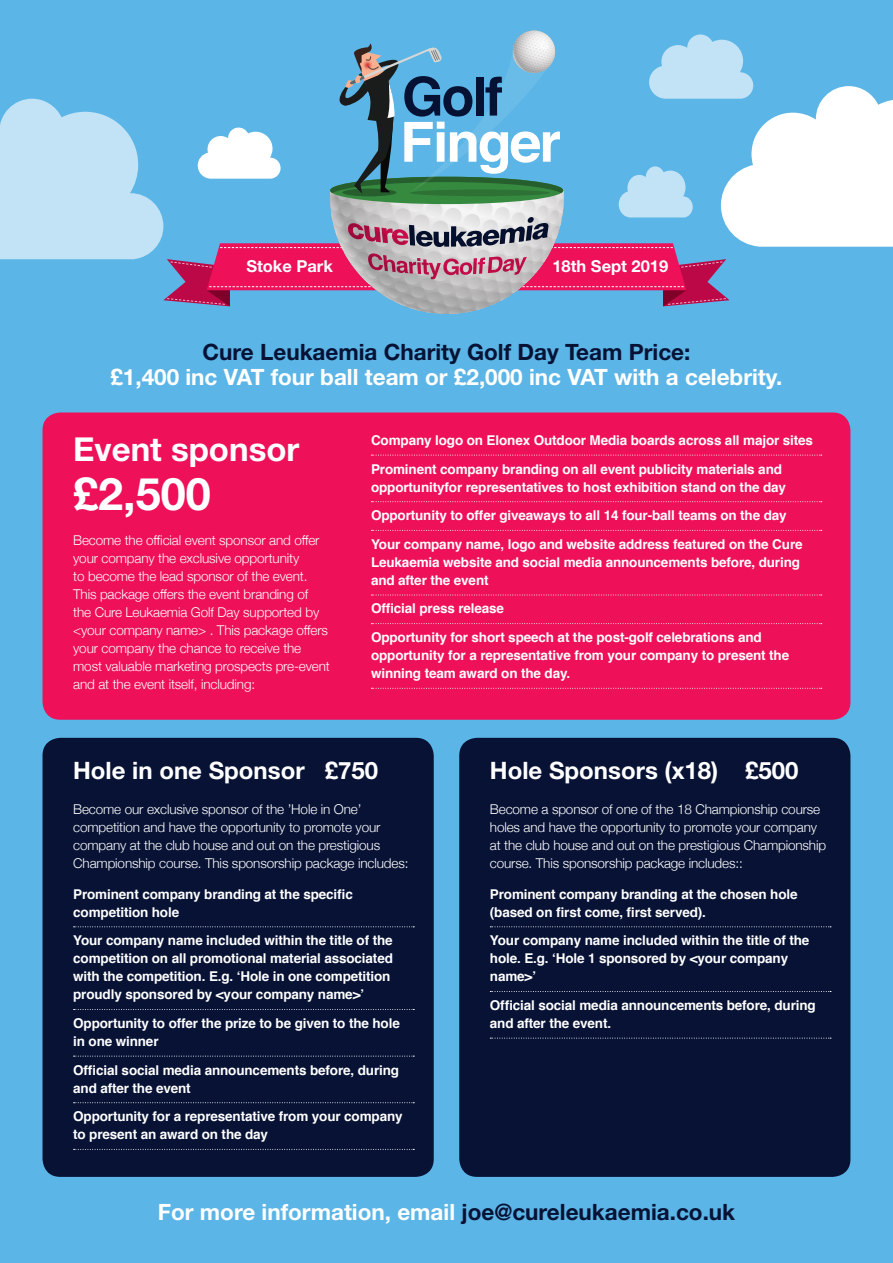
<style>
.page{position:relative;width:893px;height:1263px;background:#5bb5e6}
.page>*{position:absolute;margin:0;border:0;box-sizing:border-box;transform-origin:0 0}
.t1{font:700 45px "Helvetica Neue";color:#fff}
.t2{font:700 33px "Helvetica Neue";color:#fff}
.t3{font:700 24px "Helvetica Neue";color:#fff}
.t4{font:700 22.5px "Helvetica Neue";color:#fff}
.t5{font:700 22.5px "Helvetica Neue";color:#071235}
.t6{font:700 16.5px "Helvetica Neue";color:#fff}
.t7{font:700 13.5px/18px "Helvetica";letter-spacing:-.01em;color:#fff}
.t8{font:300 13.5px/18px "Helvetica Neue";letter-spacing:-.01em;color:#fff}
.s1{color:#071235}
</style>
<div class="page">
<div style="left:43px;top:412px;width:807px;height:308px;background:#ee1059;border-radius:18px"></div>
<div style="left:43px;top:738px;width:391px;height:439px;background:#071235;border-radius:18px"></div>
<svg style="left:74px;top:926px;width:340px;height:1px"></svg>
<svg style="left:74px;top:1009px;width:340px;height:1px"></svg>
<svg style="left:74px;top:1056px;width:340px;height:1px"></svg>
<svg style="left:74px;top:1102px;width:340px;height:1px"></svg>
<svg style="left:74px;top:1149px;width:340px;height:1px"></svg>
<div style="left:459px;top:738px;width:391px;height:439px;background:#071235;border-radius:18px"></div>
<svg style="left:490px;top:926px;width:341px;height:1px"></svg>
<svg style="left:490px;top:991px;width:341px;height:1px"></svg>
<svg style="left:490px;top:1038px;width:341px;height:1px"></svg>
<svg style="left:371px;top:455px;width:451px;height:1px"></svg>
<svg style="left:371px;top:501px;width:451px;height:1px"></svg>
<svg style="left:371px;top:530px;width:451px;height:1px"></svg>
<svg style="left:371px;top:595px;width:451px;height:1px"></svg>
<svg style="left:371px;top:623px;width:451px;height:1px"></svg>
<svg style="left:371px;top:688px;width:451px;height:1px"></svg>
<svg style="left:0;top:31px;width:893px;height:283px"></svg>
<p class="t6" style="left:246px;top:256px;width:88px">Stoke Park</p>
<p class="t6" style="left:552px;top:256px;width:117px">18th Sept 2019</p>
<h3 class="t5" style="left:203px;top:338px;width:489px">Cure Leukaemia Charity Golf Day Team Price:</h3>
<h3 class="t4" style="left:110px;top:363px;width:674px">£1,400 inc VAT four ball team or £2,000 inc VAT with a celebrity.</h3>
<h2 class="t2" style="left:73px;top:428px;width:228px">Event sponsor</h2>
<h1 class="t1" style="left:73px;top:466px;width:139px">£2,500</h1>
<p class="t8" style="left:73px;top:530px;width:258px">Become the official event sponsor and offer your company the exclusive opportunity<br>to become the lead sponsor of the event.<br>This package offers the event branding of<br>the Cure Leukaemia Golf Day supported by &lt;your company name&gt; . This package offers your company the chance to receive the most valuable marketing prospects pre-event and at the event itself, including:</p>
<p class="t7" style="left:371px;top:426px;width:444px;line-height:28.7px">Company logo on Elonex Outdoor Media boards across all major sites<br>Prominent company branding on all event publicity materials and</p>
<p class="t7" style="left:371px;top:473px;width:433px;line-height:28.7px">opportunityfor representatives to host exhibition stand on the day<br>Opportunity to offer giveaways to all 14 four-ball teams on the day<br>Your company name, logo and website address featured on the Cure</p>
<p class="t7" style="left:371px;top:553px;width:431px">Leukaemia website and social media announcements before, during and after the event</p>
<p class="t7" style="left:371px;top:595px;width:392px;line-height:28.7px">Official press release<br>Opportunity for short speech at the post-golf celebrations and</p>
<p class="t7" style="left:371px;top:646px;width:420px">opportunity for a representative from your company to present the winning team award on the day.</p>
<h3 class="t3" style="left:73px;top:755px;width:306px">Hole in one Sponsor £750</h3>
<p class="t8" style="left:73px;top:799px;width:337px">Become our exclusive sponsor of the ’Hole in One’ competition and have the opportunity to promote your company at the club house and out on the prestigious Championship course. This sponsorship package includes:</p>
<p class="t7" style="left:73px;top:885px;width:281px">Prominent company branding at the specific competition hole</p>
<p class="t7" style="left:73px;top:932px;width:321px">Your company name included within the title of the competition on all promotional material associated with the competition. E.g. ‘Hole in one competition proudly sponsored by &lt;your company name&gt;’</p>
<p class="t7" style="left:73px;top:1014px;width:328px">Opportunity to offer the prize to be given to the hole in one winner</p>
<p class="t7" style="left:73px;top:1061px;width:327px">Official social media announcements before, during and after the event</p>
<p class="t7" style="left:73px;top:1107px;width:331px">Opportunity for a representative from your company to present an award on the day</p>
<h3 class="t3" style="left:490px;top:755px;width:310px">Hole Sponsors (x18) £500</h3>
<p class="t8" style="left:490px;top:799px;width:338px">Become a sponsor of one of the 18 Championship course holes and have the opportunity to promote your company at the club house and out on the prestigious Championship course. This sponsorship package includes::</p>
<p class="t7" style="left:490px;top:885px;width:309px">Prominent company branding at the chosen hole (based on first come, first served).</p>
<p class="t7" style="left:490px;top:932px;width:321px">Your company name included within the title of the hole. E.g. ‘Hole 1 sponsored by &lt;your company name&gt;’</p>
<p class="t7" style="left:490px;top:996px;width:327px">Official social media announcements before, during and after the event.</p>
<h3 class="t4" style="left:158px;top:1198px;width:579px">For more information, email <span class="s1">joe@cureleukaemia.co.uk</span></h3>
</div>
